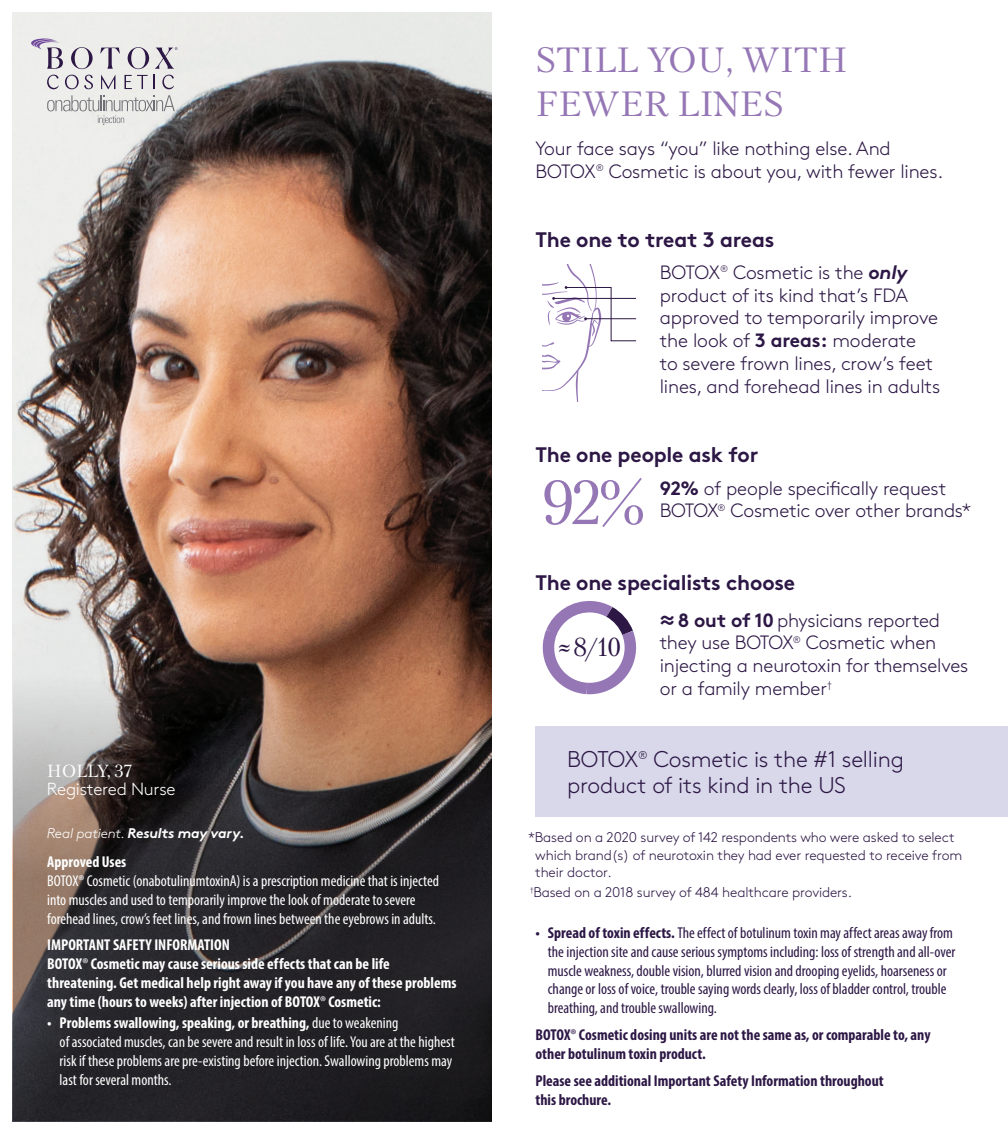
<style>
.page{position:relative;width:1008px;height:1134px;background:#fff}
.page>*{position:absolute;margin:0;border:0;box-sizing:border-box;transform-origin:0 0}
.t1{font:61.77px "Petersburg";color:#9577b5}
.t2{font:35px/43.8px "Petersburg";color:#9577b5}
.t3{font:25.9px "Petersburg";color:#2c1745}
.t4{font:300 22.75px/26.2px "Brown Std";letter-spacing:-.01em;color:#2c1745}
.t5{font:700 21px "Brown Std";letter-spacing:-.01em;color:#2c1745}
.t6{font:300 19.25px/22.8px "Brown Std";letter-spacing:-.01em;color:#2c1745}
.t7{font:300 17.5px "Brown Std";letter-spacing:-.015em;color:#fff}
.t8{font:17.5px "Petersburg";letter-spacing:-.005em;color:#fff}
.t9{font:condensed 15.75px/18.9px "Myriad Pro";color:#fff}
.t10{font:condensed 15.75px/18.9px "Myriad Pro";color:#2c1745}
.t11{font:700 condensed 15.75px/18.9px "Myriad Pro";color:#fff}
.t12{font:700 condensed 15.75px/18.9px "Myriad Pro";color:#2c1745}
.t13{font:300 14px/17.5px "Brown Std";letter-spacing:-.01em;color:#2c1745}
.t14{font:italic 700 14px "Brown Std";letter-spacing:-.015em;color:#fff}
.s1{font-weight:300}
.s2{font-weight:700}
.s3{font-weight:400}
.s4{font-weight:700;font-style:italic}
.s5{font-weight:400;font-size:25.9px}
</style>
<div class="page">
<div style="left:536px;top:726px;width:472px;height:91px;background:#d9d8ea"></div>
<img style="left:13px;top:13px;width:478px;height:1108px">
<svg style="left:542px;top:601px;width:95px;height:94px"></svg>
<svg style="left:542px;top:265px;width:95px;height:136px"></svg>
<svg style="left:71px;top:47px;width:22px;height:22px"></svg>
<svg style="left:100px;top:48px;width:20px;height:21px"></svg>
<svg style="left:128px;top:47px;width:21px;height:22px"></svg>
<svg style="left:155px;top:47px;width:23px;height:22px"></svg>
<svg style="left:47px;top:75px;width:12px;height:14px"></svg>
<svg style="left:65px;top:75px;width:28px;height:14px"></svg>
<svg style="left:101px;top:75px;width:14px;height:14px"></svg>
<svg style="left:125px;top:75px;width:23px;height:14px"></svg>
<svg style="left:154px;top:75px;width:1px;height:14px"></svg>
<svg style="left:162px;top:75px;width:12px;height:14px"></svg>
<svg style="left:31px;top:38px;width:32px;height:31px"></svg>
<svg style="left:47px;top:95px;width:128px;height:30px;background:#d7d7d6"></svg>
<p class="t8" style="left:47px;top:759px;width:87px">HOLLY, 37</p>
<p class="t7" style="left:47px;top:779px;width:130px">Registered Nurse</p>
<p class="t14" style="left:47px;top:825px;width:199px"><span class="s1">Real patient.</span> Results may vary.</p>
<p class="t9" style="left:47px;top:852px;width:393px"><span class="s2">Approved Uses<br></span>BOTOX® Cosmetic (onabotulinumtoxinA) is a prescription medicine that is injected into muscles and used to temporarily improve the look of moderate to severe forehead lines, crow’s feet lines, and frown lines between the eyebrows in adults.</p>
<p class="t11" style="left:47px;top:935px;width:411px">IMPORTANT SAFETY INFORMATION<br>BOTOX<span class="s3">®</span> Cosmetic may cause serious side effects that can be life threatening. Get medical help right away if you have any of these problems any time (hours to weeks) after injection of BOTOX<span class="s3">®</span> Cosmetic:</p>
<p class="t9" style="left:60px;top:1013px;width:397px;text-indent:-12px"><span class="s2">• Problems swallowing, speaking, or breathing,</span> due to weakening<br>of associated muscles, can be severe and result in loss of life. You are at the highest risk if these problems are pre-existing before injection. Swallowing problems may last for several months.</p>
<p class="t2" style="left:536px;top:37px;width:313px">STILL YOU, WITH<br>FEWER LINES</p>
<p class="t6" style="left:536px;top:137px;width:409px">Your face says “you” like nothing else. And<br>BOTOX<sup>®</sup> Cosmetic is about you, with fewer lines.</p>
<p class="t5" style="left:536px;top:227px;width:241px">The one to treat 3 areas</p>
<p class="t6" style="left:660px;top:261px;width:282px">BOTOX<sup>®</sup> Cosmetic is the <span class="s4">only </span>product of its kind that’s FDA approved to temporarily improve the look of <span class="s2">3 areas:</span> moderate<br>to severe frown lines, crow’s feet lines, and forehead lines in adults</p>
<p class="t5" style="left:536px;top:442px;width:224px">The one people ask for</p>
<p class="t1" style="left:542px;top:461px;width:106px">92%</p>
<p class="t6" style="left:660px;top:477px;width:313px"><span class="s2">92%</span> of people specifically request<br>BOTOX<sup>®</sup> Cosmetic over other brands*</p>
<p class="t5" style="left:536px;top:570px;width:261px">The one specialists choose</p>
<p class="t3" style="left:557px;top:630px;width:65px">≈ 8/10</p>
<p class="t6" style="left:660px;top:609px;width:310px"><span class="s5">≈</span> <span class="s2">8 out of 10</span> physicians reported they use BOTOX<sup>®</sup> Cosmetic when injecting a neurotoxin for themselves or a family member<sup>†</sup></p>
<p class="t4" style="left:567px;top:747px;width:338px">BOTOX<sup>®</sup> Cosmetic is the #1 selling product of its kind in the US</p>
<p class="t13" style="left:535px;top:829px;width:429px;text-indent:-7px">*Based on a 2020 survey of 142 respondents who were asked to select which brand(s) of neurotoxin they had ever requested to receive from their doctor.</p>
<p class="t13" style="left:530px;top:884px;width:323px"><sup>†</sup>Based on a 2018 survey of 484 healthcare providers.</p>
<p class="t10" style="left:548px;top:923px;width:409px;text-indent:-12px"><span class="s2">• Spread of toxin effects.</span> The effect of botulinum toxin may affect areas away from the injection site and cause serious symptoms including: loss of strength and all-over muscle weakness, double vision, blurred vision and drooping eyelids, hoarseness or change or loss of voice, trouble saying words clearly, loss of bladder control, trouble breathing, and trouble swallowing.</p>
<p class="t12" style="left:536px;top:1025px;width:397px">BOTOX<span class="s3">®</span> Cosmetic dosing units are not the same as, or comparable to, any other botulinum toxin product.</p>
<p class="t12" style="left:536px;top:1071px;width:350px">Please see additional Important Safety Information throughout this brochure.</p>
</div>
